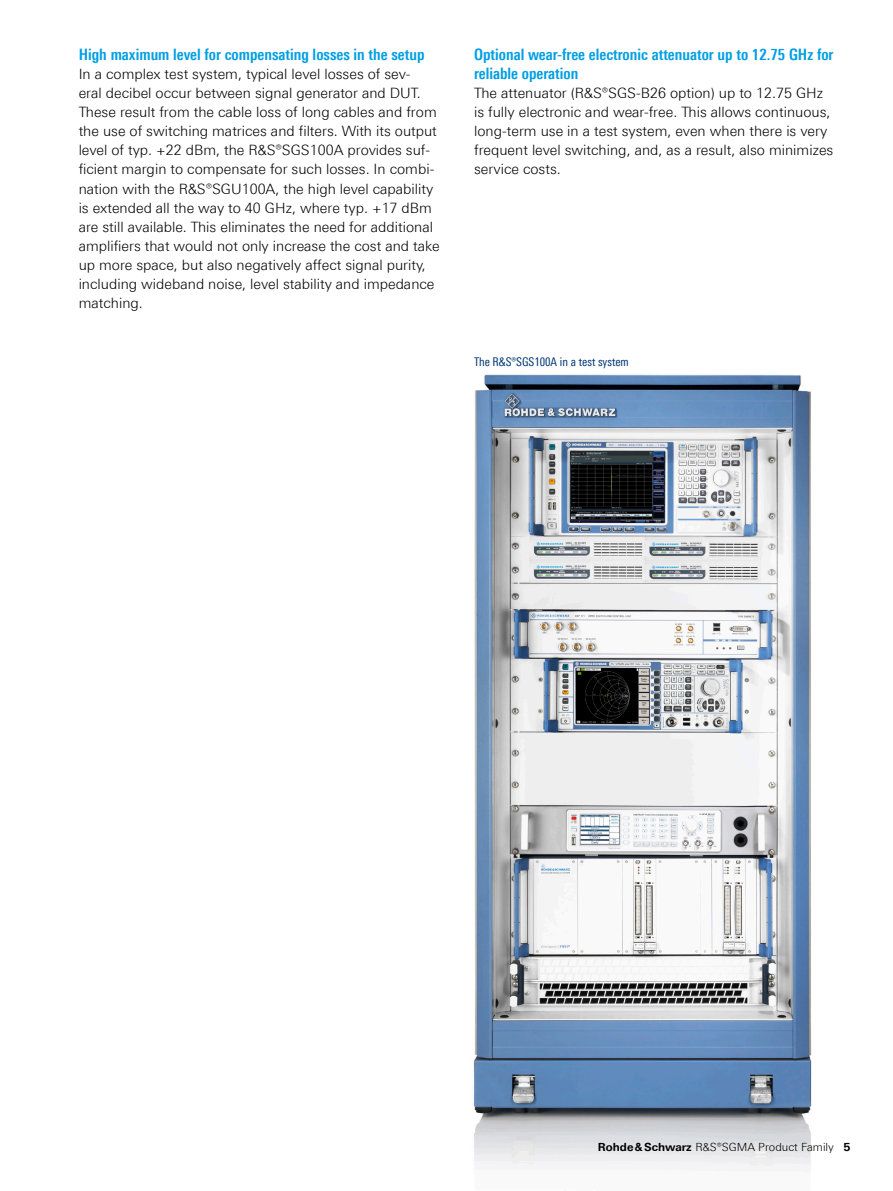
<style>
.page{position:relative;width:893px;height:1191px;background:#fff}
.page>*{position:absolute;margin:0;border:0;box-sizing:border-box;transform-origin:0 0}
.Absatzfett_cyan{font:700 condensed 15.75px/19.2px "Linotype Universfor RS";color:#009ee3}
.Haupttext_ohne_Abstand{font:300 14.25px/19.2px "Linotype Universfor RS";color:#000}
.Bildunterschrift{font:condensed 12px "Linotype Universfor RS";color:#003872}
.t1{font:300 11.25px "Linotype Universfor RS";color:#000}
.s1{font-weight:700}
</style>
<div class="page">
<img style="left:473px;top:374px;width:339px;height:800px">
<p class="Absatzfett_cyan" style="left:79px;top:44px;width:347px">High maximum level for compensating losses in the setup</p>
<p class="Haupttext_ohne_Abstand" style="left:79px;top:64px;width:363px">In a complex test system, typical level losses of sev-<br>eral decibel occur between signal generator and DUT.<br>These result from the cable loss of long cables and from the use of switching matrices and filters. With its output level of typ. +22 dBm, the R&amp;S®SGS100A provides suf&shy;ficient margin to compensate for such losses. In combi&shy;nation with the R&amp;S®SGU100A, the high level capability is extended all the way to 40 GHz, where typ. +17 dBm are still available. This eliminates the need for additional amplifiers that would not only increase the cost and take up more space, but also negatively affect signal purity, including wideband noise, level stability and impedance matching.</p>
<p class="Absatzfett_cyan" style="left:474px;top:44px;width:361px">Optional wear-free electronic attenuator up to 12.75 GHz for reliable operation</p>
<p class="Haupttext_ohne_Abstand" style="left:474px;top:83px;width:361px">The attenuator (R&amp;S®SGS-B26 option) up to 12.75 GHz is fully electronic and wear-free. This allows continuous, long-term use in a test system, even when there is very frequent level switching, and, as a result, also minimizes service costs.</p>
<p class="Bildunterschrift" style="left:474px;top:354px;width:156px">The R&amp;S®SGS100A in a test system</p>
<p class="t1" style="left:598px;top:1140px;width:254px"><span class="s1">Rohde&amp;Schwarz</span> R&amp;S®SGMA Product Family <span class="s1">5</span></p>
</div>
